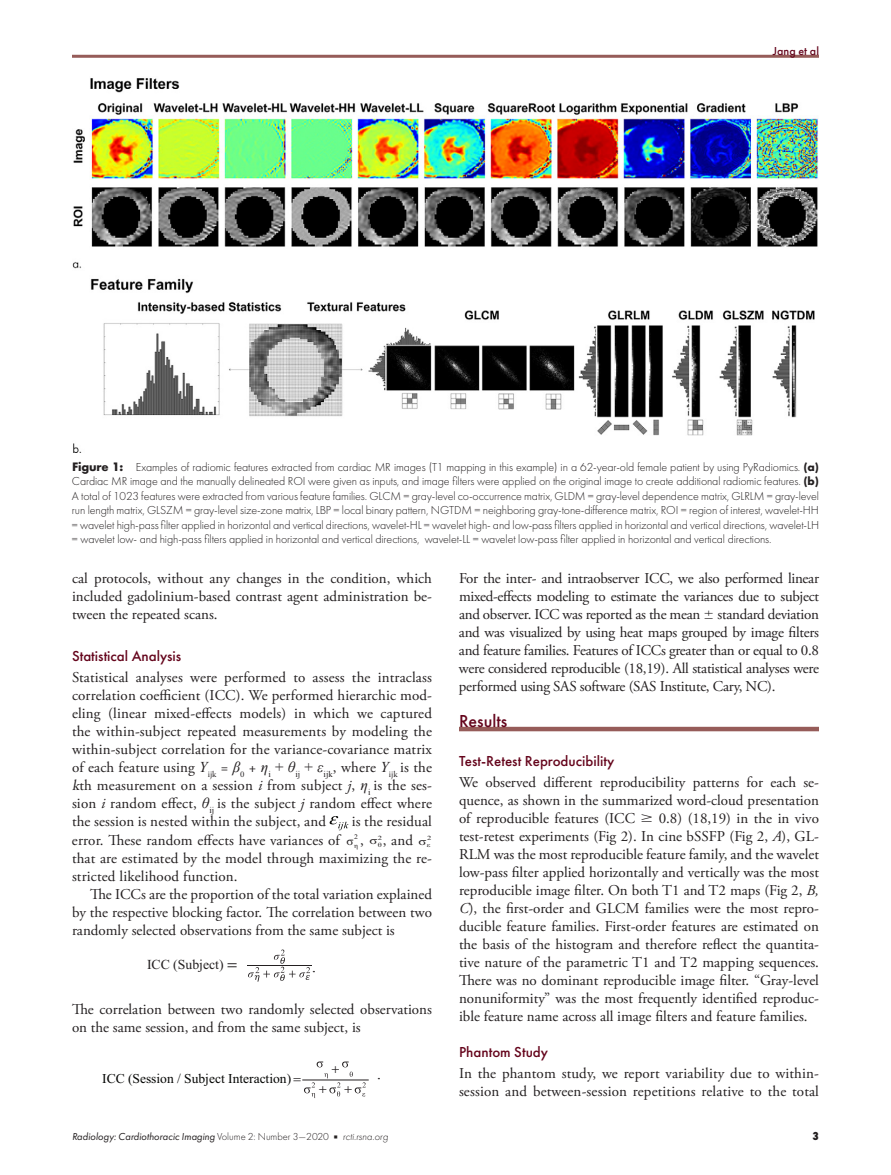
<style>
.page{position:relative;width:891px;height:1175px;background:#fff}
.page>*{position:absolute;margin:0;border:0;box-sizing:border-box;transform-origin:0 0}
.t1{font:500 18px "Futura PT";color:#65051c}
.t2{font:18px "Times New Roman";color:#231f20}
.t3{font:15px/18px "Adobe Garamond Pro";color:#231f20;text-align:justify}
.t4{font:500 15px "Futura PT";color:#65051c}
.t5{font:13.65px "Times New Roman";color:#231f20}
.t6{font:13.5px "Times New Roman";color:#040503}
.t7{font:300 12px/14.4px "Futura PT";letter-spacing:-.01em;color:#231f20;text-align:justify}
.t8{font:500 12px "Futura PT";color:#65051c}
.t9{font:800 12px "Futura PT Cond";color:#231f20}
.t10{font:11.85px "Times New Roman";color:#231f20;scale:1.1 1}
.t11{font:10.8px "Times New Roman";color:#231f20;scale:1.36 1}
.t12{font:italic 10.5px "Futura PT";color:#231f20}
.t13{font:6.3px "Times New Roman";color:#231f20;scale:1.36 1}
.s1{font-weight:700;font-size:12.75px}
.s2{font-weight:700}
.s3{font-family:"Universal Greekwith Math Pi";font-size:13.5px}
.s4{font-family:"Times New Roman";font-style:italic}
.s5{font-family:"Times New Roman"}
.s6{font-style:italic}
.s7{font-family:"Adobe Garamond Pro";font-size:15px}
.s8{font-weight:300;font-style:normal}
.s9{font-family:"Universal Newswith Comm Pi";font-style:normal;font-size:6px}
.s10{font-weight:300}
</style>
<div class="page">
<hr style="left:72px;top:55px;width:747px;height:3px;background:#965c59">
<div style="left:459px;top:726px;width:360px;height:5px;background:#965c59"></div>
<svg style="left:330px;top:816px;width:18px;height:14px"></svg>
<svg style="left:228px;top:963px;width:9px;height:4px"></svg>
<hr style="left:248px;top:964px;width:64px;height:1px;background:#231f20">
<svg style="left:248px;top:949px;width:62px;height:32px"></svg>
<hr style="left:303px;top:1079px;width:65px;height:1px;background:#231f20">
<img style="left:72px;top:78px;width:746px;height:374px">
<svg style="left:302px;top:1061px;width:64px;height:37px"></svg>
<p class="t8" style="left:773px;top:44px;width:48px">Jang et al</p>
<p class="t7" style="left:72px;top:460px;width:749px"><span class="s1">Figure 1:</span> Examples of radiomic features extracted from cardiac MR images (T1 mapping in this example) in a 62-year-old female patient by using PyRadiomics. <span class="s2">(a)<br></span>Cardiac MR image and the manually delineated ROI were given as inputs, and image filters were applied on the original image to create additional radiomic features. <span class="s2">(b)<br></span>A total of 1023 features were extracted from various feature families. GLCM = gray-level co-occurrence matrix, GLDM = gray-level dependence matrix, GLRLM = gray-level run length matrix, GLSZM = gray-level size-zone matrix, LBP = local binary pattern, NGTDM = neighboring gray-tone-difference matrix, ROI = region of interest, wavelet-HH = wavelet high-pass filter applied in horizontal and vertical directions, wavelet-HL = wavelet high- and low-pass filters applied in horizontal and vertical directions, wavelet-LH = wavelet low- and high-pass filters applied in horizontal and vertical directions, wavelet-LL = wavelet low-pass filter applied in horizontal and vertical directions.</p>
<p class="t3" style="left:459px;top:569px;width:362px">For the inter- and intraobserver ICC, we also performed linear mixed-effects modeling to estimate the variances due to subject and observer. ICC was reported as the mean <span class="s3">6</span> standard deviation and was visualized by using heat maps grouped by image filters and feature families. Features of ICCs greater than or equal to 0.8 were considered reproducible (18,19). All statistical analyses were performed using SAS software (SAS Institute, Cary, NC).</p>
<p class="t1" style="left:459px;top:710px;width:50px">Results</p>
<p class="t4" style="left:459px;top:751px;width:157px">Test-Retest Reproducibility</p>
<p class="t3" style="left:459px;top:773px;width:361px">We observed different reproducibility patterns for each se&shy;quence, as shown in the summarized word-cloud presentation of reproducible features (ICC</p>
<p class="t3" style="left:72px;top:569px;width:361px">cal protocols, without any changes in the condition, which included gadolinium-based contrast agent administration be&shy;tween the repeated scans.</p>
<p class="t4" style="left:72px;top:646px;width:111px">Statistical Analysis</p>
<p class="t3" style="left:72px;top:668px;width:362px">Statistical analyses were performed to assess the intraclass correlation coefficient (ICC). We performed hierarchic mod&shy;eling (linear mixed-effects models) in which we captured the within-subject repeated measurements by modeling the within-subject correlation for the variance-covariance matrix of each feature using <span class="s4">Υ</span><sub>ijk</sub> = <span class="s4">β</span><sub>0</sub> + <span class="s4">η</span><sub>i</sub> <span class="s5">+</span> <span class="s4">θ</span><sub>ij</sub> <span class="s5">+</span> <span class="s4">ε</span><sub>ijk</sub>, where <span class="s4">Υ</span><sub>ijk</sub> is the <span class="s6">k</span>th measurement on a session <span class="s6">i</span> from subject <span class="s6">j</span>, <span class="s4">η</span><sub>i</sub> is the ses&shy;sion <span class="s6">i</span> random effect, <span class="s4">θ</span><sub>ij</sub> is the subject <span class="s6">j</span> random effect where the session is nested within the subject, and</p>
<p class="t3" style="left:459px;top:809px;width:362px;text-indent:200px">0.8) (18,19) in the in vivo test-retest experiments (Fig 2). In cine bSSFP (Fig 2, <span class="s6">A</span>), GL-RLM was the most reproducible feature family, and the wavelet low-pass filter applied horizontally and vertically was the most reproducible image filter. On both T1 and T2 maps (Fig 2, <span class="s6">B, C</span>), the first-order and GLCM families were the most repro&shy;ducible feature families. First-order features are estimated on the basis of the histogram and therefore reflect the quantita&shy;tive nature of the parametric T1 and T2 mapping sequences.<br>There was no dominant reproducible image filter. “Gray-level nonuniformity” was the most frequently identified reproduc&shy;ible feature name across all image filters and feature families.</p>
<p class="t4" style="left:459px;top:1042px;width:91px">Phantom Study</p>
<p class="t3" style="left:459px;top:1064px;width:362px">In the phantom study, we report variability due to within&shy;session and between-session repetitions relative to the total</p>
<p class="t3" style="left:72px;top:812px;width:361px;line-height:19.5px;text-indent:280px">is the residual error. These random effects have variances of <sup>2</sup></p>
<p class="t13" style="left:378px;top:833px;width:5px">2</p>
<p class="t11" style="left:369px;top:833px;width:11px">σ<sub>θ</sub></p>
<p class="t3" style="left:383px;top:832px;width:32px">, and</p>
<p class="t13" style="left:427px;top:833px;width:5px">2</p>
<p class="t10" style="left:346px;top:832px;width:17px">σ<sub>η</sub><span class="s7">,</span></p>
<p class="t11" style="left:419px;top:833px;width:10px">σ<sub>ε</sub></p>
<p class="t3" style="left:72px;top:850px;width:361px">that are estimated by the model through maximizing the re&shy;stricted likelihood function.</p>
<p class="t3" style="left:72px;top:886px;width:362px;text-indent:18px">The ICCs are the proportion of the total variation explained by the respective blocking factor. The correlation between two randomly selected observations from the same subject is</p>
<p class="t5" style="left:147px;top:955px;width:78px">ICC (Subject)</p>
<p class="t2" style="left:312px;top:954px;width:6px">.</p>
<p class="t3" style="left:72px;top:1000px;width:362px">The correlation between two randomly selected observations on the same session, and from the same subject, is</p>
<p class="t6" style="left:102px;top:1069px;width:190px">ICC (Session / Subject Interaction)</p>
<p class="t2" style="left:377px;top:1061px;width:6px">.</p>
<p class="t12" style="left:72px;top:1130px;width:318px">Radiology: Cardiothoracic Imaging <span class="s8">Volume 2: Number 3—2020</span> <span class="s9">n</span> <span class="s10">rcti.rsna.org</span></p>
<p class="t9" style="left:813px;top:1128px;width:8px">3</p>
</div>
